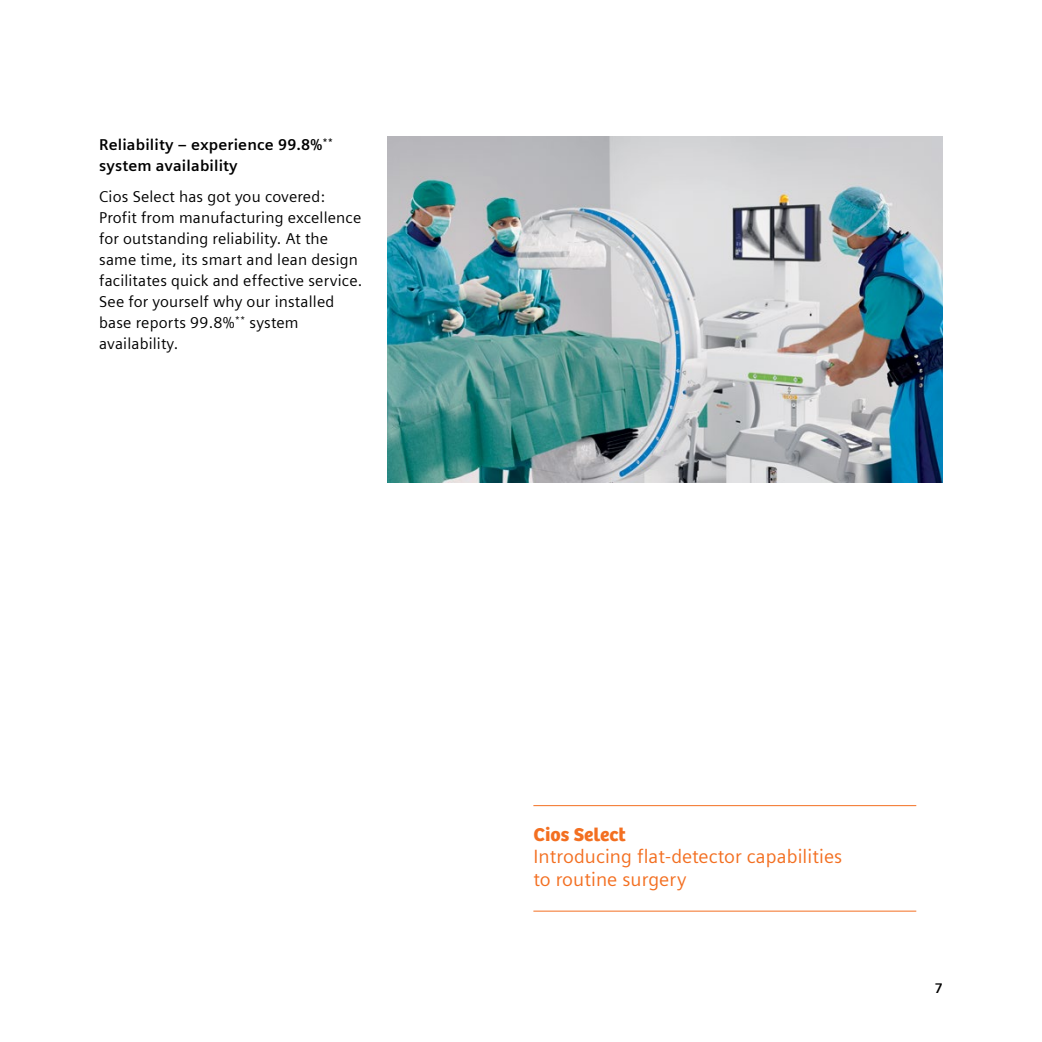
<style>
.page{position:relative;width:1042px;height:1042px;background:#fff}
.page>*{position:absolute;margin:0;border:0;box-sizing:border-box;transform-origin:0 0}
.t1{font:19.25px/22.8px "Siemens Sans";letter-spacing:.005em;color:#f36f21}
.t2{font:19.25px "SH Bree Headline Regular";letter-spacing:.005em;color:#f36f21}
.t3{font:15.75px/21px "Siemens Sans";letter-spacing:.01em;color:#000}
.t4{font:700 15.75px/21px "Siemens Sans";letter-spacing:.01em;color:#000}
.t5{font:700 14px "Siemens Sans";color:#000}
</style>
<div class="page">
<hr style="left:533px;top:805px;width:383px;height:1px;background:#f36f21">
<hr style="left:533px;top:911px;width:383px;height:1px;background:#f36f21">
<img style="left:387px;top:136px;width:556px;height:346px">
<p class="t4" style="left:99px;top:133px;width:235px">Reliability – experience 99.8%<sup>** </sup>system availability</p>
<p class="t3" style="left:99px;top:185px;width:265px">Cios Select has got you covered:<br>Profit from manufacturing excellence for outstanding reliability. At the same time, its smart and lean design facilitates quick and effective service.<br>See for yourself why our installed base reports 99.8%<sup>**</sup> system availability.</p>
<p class="t2" style="left:533px;top:819px;width:94px">Cios Select</p>
<p class="t1" style="left:533px;top:844px;width:310px">Introducing flat-detector capabilities to routine surgery</p>
<p class="t5" style="left:934px;top:977px;width:10px">7</p>
</div>
